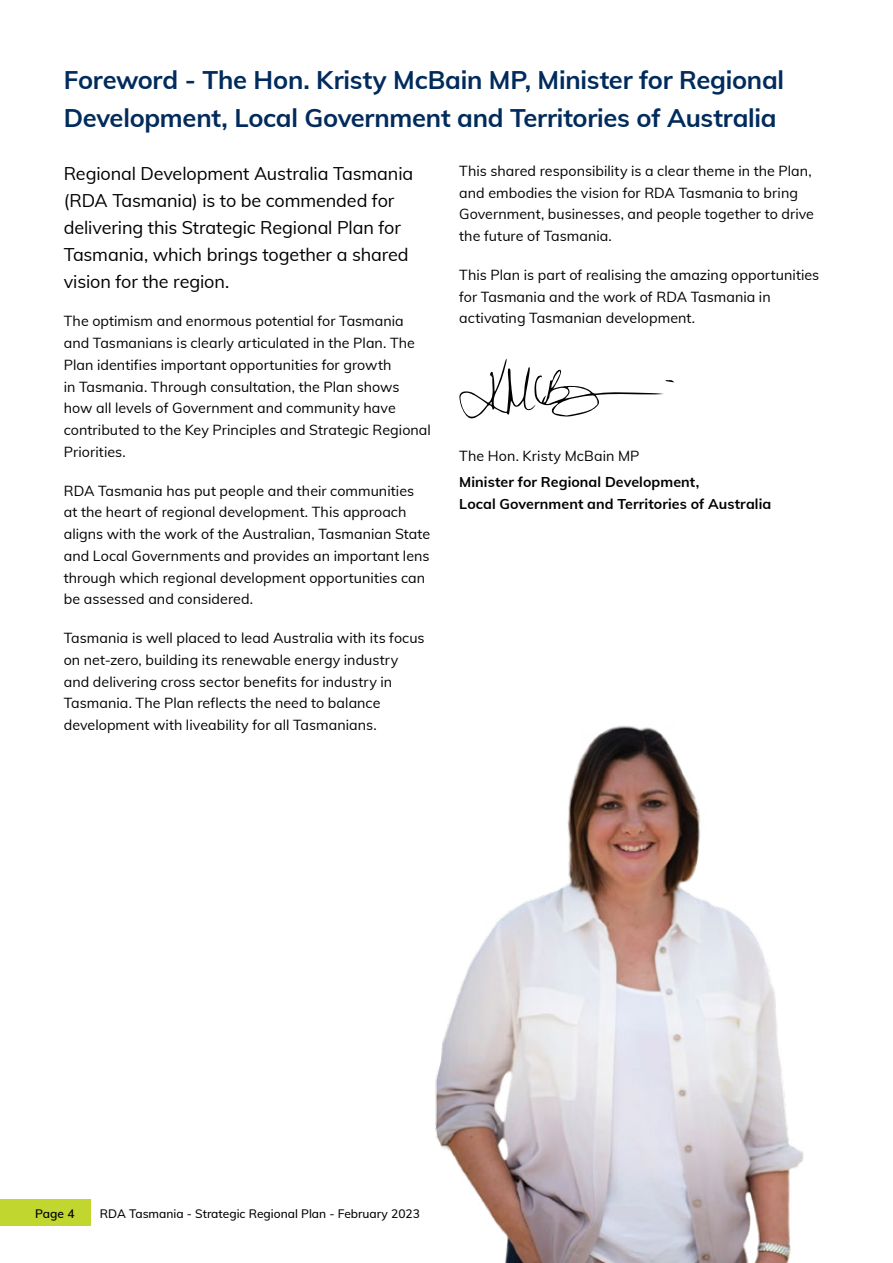
<style>
.page{position:relative;width:893px;height:1263px;background:#fff}
.page>*{position:absolute;margin:0;border:0;box-sizing:border-box;transform-origin:0 0}
.t1{font:700 25.5px/37.5px "Muli";letter-spacing:-.01em;color:#002b5c}
.t2{font:18px/27px "Muli";letter-spacing:-.005em;color:#000}
.t3{font:14.25px/21.8px "Muli";letter-spacing:.005em;color:#000}
.t4{font:700 14.25px/21.8px "Muli";letter-spacing:.005em;color:#000}
.t5{font:500 12px "Muli";color:#000}
.t6{font:600 12px "Muli";color:#000}
</style>
<div class="page">
<svg style="left:459px;top:359px;width:215px;height:59px"></svg>
<img style="left:435px;top:726px;width:369px;height:537px">
<div style="left:0;top:1199px;width:91px;height:27px;background:#c1d72f"></div>
<h1 class="t1" style="left:64px;top:60px;width:722px">Foreword - The Hon. Kristy McBain MP, Minister for Regional<br>Development, Local Government and Territories of Australia</h1>
<p class="t2" style="left:64px;top:159px;width:351px">Regional Development Australia Tasmania (RDA Tasmania) is to be commended for delivering this Strategic Regional Plan for Tasmania, which brings together a shared vision for the region.</p>
<p class="t3" style="left:64px;top:310px;width:369px">The optimism and enormous potential for Tasmania and Tasmanians is clearly articulated in the Plan. The Plan identifies important opportunities for growth<br>in Tasmania. Through consultation, the Plan shows how all levels of Government and community have contributed to the Key Principles and Strategic Regional Priorities.</p>
<p class="t3" style="left:64px;top:479px;width:368px">RDA Tasmania has put people and their communities at the heart of regional development. This approach aligns with the work of the Australian, Tasmanian State and Local Governments and provides an important lens through which regional development opportunities can be assessed and considered.</p>
<p class="t3" style="left:64px;top:626px;width:362px">Tasmania is well placed to lead Australia with its focus on net-zero, building its renewable energy industry and delivering cross sector benefits for industry in Tasmania. The Plan reflects the need to balance development with liveability for all Tasmanians.</p>
<p class="t3" style="left:459px;top:159px;width:356px">This shared responsibility is a clear theme in the Plan, and embodies the vision for RDA Tasmania to bring Government, businesses, and people together to drive the future of Tasmania.</p>
<p class="t3" style="left:459px;top:263px;width:362px">This Plan is part of realising the amazing opportunities for Tasmania and the work of RDA Tasmania in activating Tasmanian development.</p>
<p class="t3" style="left:459px;top:445px;width:182px">The Hon. Kristy McBain MP</p>
<p class="t4" style="left:459px;top:471px;width:314px">Minister for Regional Development,<br>Local Government and Territories of Australia</p>
<p class="t6" style="left:35px;top:1205px;width:41px">Page 4</p>
<p class="t5" style="left:100px;top:1205px;width:322px">RDA Tasmania - Strategic Regional Plan - February 2023</p>
</div>
